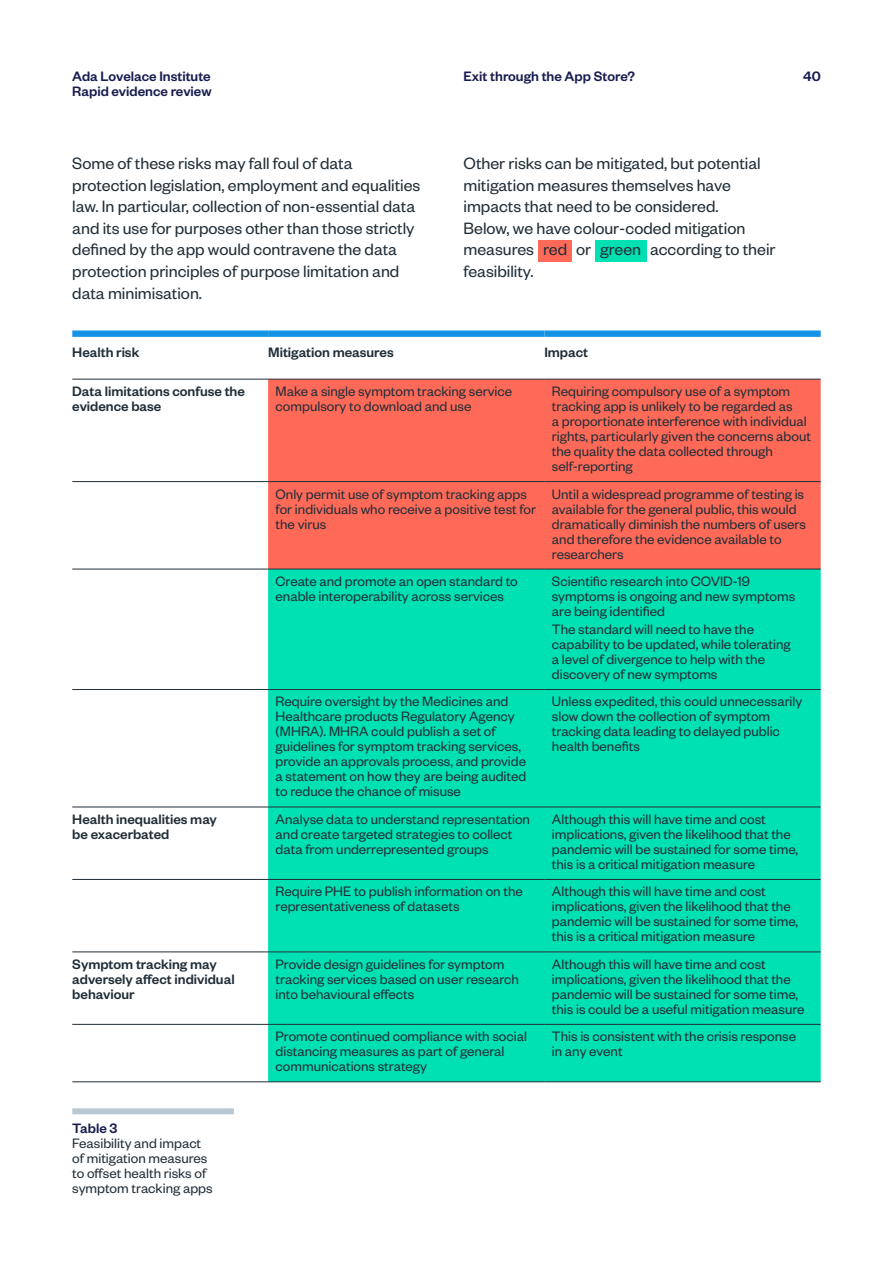
<style>
.page{position:relative;width:893px;height:1263px;background:#fff}
.page>*{position:absolute;margin:0;border:0;box-sizing:border-box;transform-origin:0 0}
.t1{font:18px/21.6px "Founders Grotesk";color:#212e38}
.t2{font:15px/15px "Founders Grotesk";color:#212e38}
.t3{font:500 15px/15px "Founders Grotesk";color:#212e38}
.t4{font:500 15px "Founders Grotesk";color:#171c4f}
</style>
<div class="page">
<div style="left:539px;top:241px;width:33px;height:21px;background:#ff6a58"></div>
<div style="left:595px;top:241px;width:51px;height:21px;background:#00e1b3"></div>
<div style="left:268px;top:380px;width:553px;height:189px;background:#ff6a58"></div>
<div style="left:268px;top:570px;width:553px;height:511px;background:#00e1b3"></div>
<div style="left:72px;top:330px;width:196px;height:7px;background:#1494e7"></div>
<div style="left:268px;top:330px;width:276px;height:7px;background:#1494e7"></div>
<div style="left:544px;top:330px;width:277px;height:7px;background:#1494e7"></div>
<hr style="left:72px;top:569px;width:196px;height:1px;background:#212e38">
<hr style="left:268px;top:569px;width:276px;height:1px;background:#212e38">
<hr style="left:544px;top:569px;width:277px;height:1px;background:#212e38">
<hr style="left:72px;top:689px;width:196px;height:1px;background:#212e38">
<hr style="left:268px;top:689px;width:276px;height:1px;background:#212e38">
<hr style="left:544px;top:689px;width:277px;height:1px;background:#212e38">
<hr style="left:72px;top:807px;width:196px;height:1px;background:#212e38">
<hr style="left:268px;top:807px;width:276px;height:1px;background:#212e38">
<hr style="left:544px;top:807px;width:277px;height:1px;background:#212e38">
<hr style="left:72px;top:879px;width:196px;height:1px;background:#212e38">
<hr style="left:268px;top:879px;width:276px;height:1px;background:#212e38">
<hr style="left:544px;top:879px;width:277px;height:1px;background:#212e38">
<hr style="left:72px;top:951px;width:196px;height:1px;background:#212e38">
<hr style="left:268px;top:951px;width:276px;height:1px;background:#212e38">
<hr style="left:544px;top:951px;width:277px;height:1px;background:#212e38">
<hr style="left:72px;top:481px;width:196px;height:1px;background:#212e38">
<hr style="left:268px;top:481px;width:276px;height:1px;background:#212e38">
<hr style="left:544px;top:481px;width:277px;height:1px;background:#212e38">
<hr style="left:72px;top:379px;width:196px;height:1px;background:#212e38">
<hr style="left:268px;top:379px;width:276px;height:1px;background:#212e38">
<hr style="left:544px;top:379px;width:277px;height:1px;background:#212e38">
<hr style="left:72px;top:1024px;width:196px;height:1px;background:#212e38">
<hr style="left:268px;top:1024px;width:276px;height:1px;background:#212e38">
<hr style="left:544px;top:1024px;width:277px;height:1px;background:#212e38">
<hr style="left:72px;top:1081px;width:196px;height:1px;background:#212e38">
<hr style="left:268px;top:1081px;width:276px;height:1px;background:#212e38">
<hr style="left:544px;top:1081px;width:277px;height:1px;background:#212e38">
<div style="left:72px;top:1108px;width:162px;height:6px;background:#bac8d4"></div>
<p class="t4" style="left:72px;top:67px;width:140px">Ada Lovelace Institute</p>
<p class="t4" style="left:463px;top:67px;width:173px">Exit through the App Store?</p>
<p class="t4" style="left:803px;top:67px;width:19px">40</p>
<p class="t4" style="left:72px;top:82px;width:141px">Rapid evidence review</p>
<p class="t1" style="left:72px;top:151px;width:350px">Some of these risks may fall foul of data protection legislation, employment and equalities law. In particular, collection of non-essential data and its use for purposes other than those strictly defined by the app would contravene the data protection principles of purpose limitation and data minimisation.</p>
<p class="t1" style="left:463px;top:151px;width:313px">Other risks can be mitigated, but potential mitigation measures themselves have impacts that need to be considered.<br>Below, we have colour-coded mitigation measures red or green according to their feasibility.</p>
<p class="t3" style="left:72px;top:344px;width:69px">Health risk</p>
<p class="t3" style="left:268px;top:344px;width:127px">Mitigation measures</p>
<p class="t3" style="left:544px;top:344px;width:45px">Impact</p>
<p class="t3" style="left:72px;top:383px;width:174px">Data limitations confuse the evidence base</p>
<p class="t2" style="left:276px;top:383px;width:238px">Make a single symptom tracking service compulsory to download and use</p>
<p class="t2" style="left:552px;top:383px;width:261px">Requiring compulsory use of a symptom tracking app is unlikely to be regarded as<br>a proportionate interference with individual rights, particularly given the concerns about the quality the data collected through self-reporting</p>
<p class="t2" style="left:276px;top:485px;width:262px">Only permit use of symptom tracking apps for individuals who receive a positive test for the virus</p>
<p class="t2" style="left:552px;top:485px;width:256px">Until a widespread programme of testing is available for the general public, this would dramatically diminish the numbers of users and therefore the evidence available to researchers</p>
<p class="t2" style="left:276px;top:573px;width:244px">Create and promote an open standard to enable interoperability across services</p>
<p class="t2" style="left:552px;top:573px;width:245px">Scientific research into COVID-19 symptoms is ongoing and new symptoms are being identified</p>
<p class="t2" style="left:552px;top:621px;width:240px">The standard will need to have the capability to be updated, while tolerating a level of divergence to help with the discovery of new symptoms</p>
<p class="t2" style="left:276px;top:693px;width:252px">Require oversight by the Medicines and Healthcare products Regulatory Agency (MHRA). MHRA could publish a set of guidelines for symptom tracking services, provide an approvals process, and provide a statement on how they are being audited to reduce the chance of misuse</p>
<p class="t2" style="left:552px;top:693px;width:252px">Unless expedited, this could unnecessarily slow down the collection of symptom tracking data leading to delayed public health benefits</p>
<p class="t3" style="left:72px;top:811px;width:146px">Health inequalities may be exacerbated</p>
<p class="t2" style="left:276px;top:811px;width:256px">Analyse data to understand representation and create targeted strategies to collect data from underrepresented groups</p>
<p class="t2" style="left:552px;top:811px;width:248px">Although this will have time and cost implications, given the likelihood that the pandemic will be sustained for some time, this is a critical mitigation measure</p>
<p class="t2" style="left:276px;top:883px;width:249px">Require PHE to publish information on the representativeness of datasets</p>
<p class="t2" style="left:552px;top:883px;width:248px">Although this will have time and cost implications, given the likelihood that the pandemic will be sustained for some time, this is a critical mitigation measure</p>
<p class="t3" style="left:72px;top:956px;width:164px">Symptom tracking may adversely affect individual behaviour</p>
<p class="t2" style="left:276px;top:956px;width:245px">Provide design guidelines for symptom tracking services based on user research into behavioural effects</p>
<p class="t2" style="left:552px;top:956px;width:254px">Although this will have time and cost implications, given the likelihood that the pandemic will be sustained for some time, this is could be a useful mitigation measure</p>
<p class="t2" style="left:276px;top:1028px;width:253px">Promote continued compliance with social distancing measures as part of general communications strategy</p>
<p class="t2" style="left:552px;top:1028px;width:246px">This is consistent with the crisis response in any event</p>
<p class="t4" style="left:72px;top:1118px;width:47px">Table 3</p>
<p class="t2" style="left:72px;top:1134px;width:142px">Feasibility and impact of mitigation measures to offset health risks of symptom tracking apps</p>
</div>
